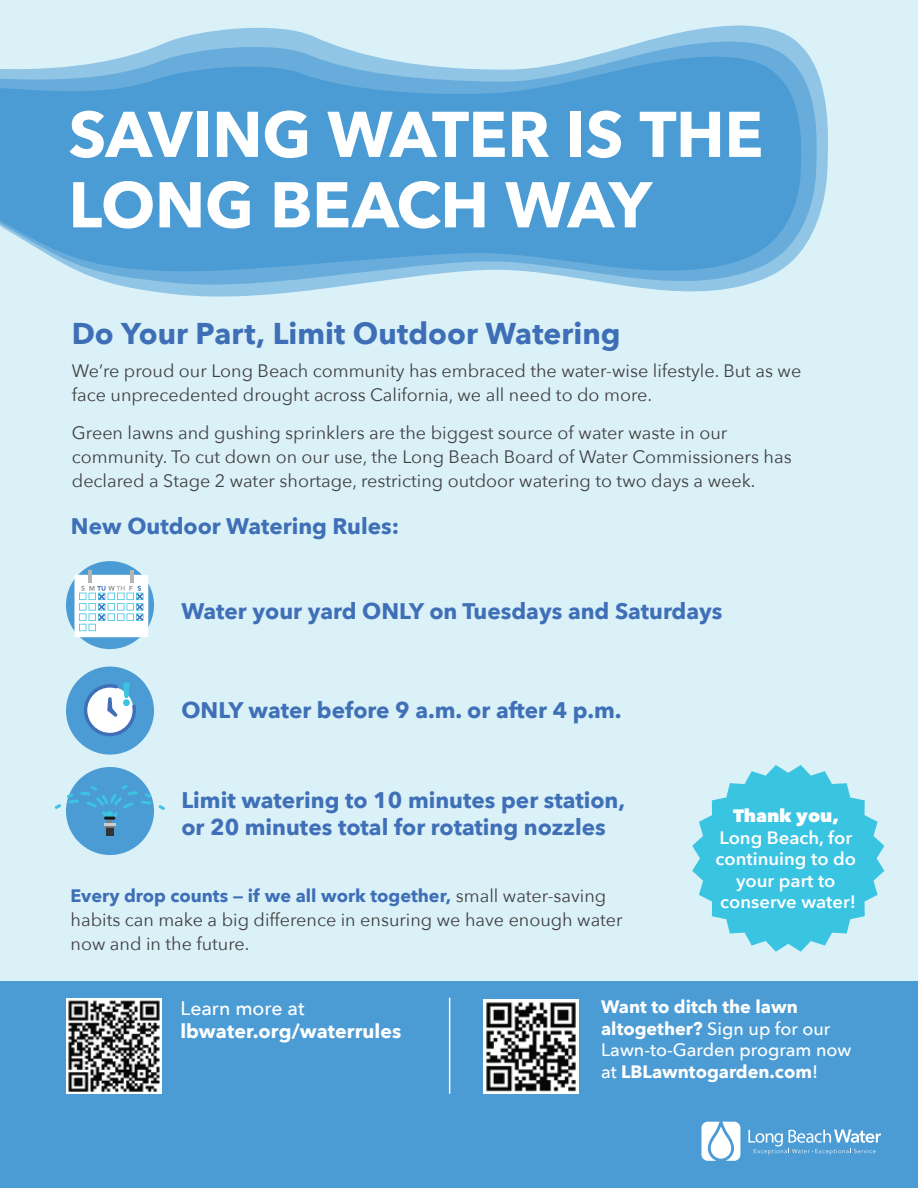
<style>
.page{position:relative;width:918px;height:1188px;background:#dbf1f8}
.page>*{position:absolute;margin:0;border:0;box-sizing:border-box;transform-origin:0 0}
.t1{font:700 63.75px/70.5px "Avenir Next";letter-spacing:-.005em;color:#fff}
.t2{font:700 30px "Avenir Next";color:#3e6fb6}
.t3{font:700 22.5px/27px "Avenir Next";color:#3f70b7}
.t4{font:700 19.5px "Avenir Next";letter-spacing:.005em;color:#fff}
.t5{font:500 19.5px "Avenir Next";color:#fff}
.t6{font:18px/24px "Avenir Next";color:#414042}
.t7{font:700 18px/21.6px "Avenir Next";color:#fff}
.t8{font:600 17.85px/21.5px "Avenir Next";color:#fff;text-align:center}
.t9{font:800 17.85px "Avenir Next";color:#fff}
.s1{font-weight:700;color:#3e6fb6}
.s2{font-weight:500}
</style>
<div class="page">
<div style="left:0;top:982px;width:918px;height:206px;background:#4b9cd5"></div>
<svg style="left:66px;top:561px;width:88px;height:88px"></svg>
<div style="left:66px;top:667px;width:88px;height:88px;background:#4b9cd5;border-radius:50%"></div>
<div style="left:66px;top:767px;width:88px;height:88px;background:#4b9cd5;border-radius:50%"></div>
<svg style="left:119px;top:26px;width:709px;height:271px"></svg>
<svg style="left:111px;top:42px;width:706px;height:243px"></svg>
<svg style="left:0;top:49px;width:805px;height:234px;background:#5ba5d8"></svg>
<svg style="left:748px;top:1129px;width:133px;height:26px"></svg>
<svg style="left:701px;top:1122px;width:39px;height:39px;background:#d9eaf6"></svg>
<div style="left:106px;top:828px;width:8px;height:8px;background:#343333"></div>
<svg style="left:54px;top:783px;width:111px;height:45px"></svg>
<svg style="left:75px;top:570px;width:73px;height:67px;background:#d9ecf4"></svg>
<svg style="left:84px;top:682px;width:52px;height:54px"></svg>
<svg style="left:692px;top:765px;width:192px;height:187px"></svg>
<img style="left:67px;top:999px;width:94px;height:94px">
<hr style="left:449px;top:998px;width:1px;height:96px;background:#fff">
<img style="left:484px;top:999px;width:94px;height:95px">
<h1 class="t1" style="left:69px;top:98px;width:696px">SAVING WATER IS THE<br>LONG BEACH WAY</h1>
<h2 class="t2" style="left:72px;top:308px;width:550px">Do Your Part, Limit Outdoor Watering</h2>
<p class="t6" style="left:72px;top:358px;width:731px">We’re proud our Long Beach community has embraced the water-wise lifestyle. But as we face unprecedented drought across California, we all need to do more.</p>
<p class="t6" style="left:72px;top:420px;width:721px">Green lawns and gushing sprinklers are the biggest source of water waste in our community. To cut down on our use, the Long Beach Board of Water Commissioners has declared a Stage 2 water shortage, restricting outdoor watering to two days a week.</p>
<p class="t3" style="left:71px;top:512px;width:330px">New Outdoor Watering Rules:</p>
<p class="t3" style="left:181px;top:598px;width:543px">Water your yard ONLY on Tuesdays and Saturdays</p>
<p class="t3" style="left:181px;top:696px;width:442px">ONLY water before 9 a.m. or after 4 p.m.</p>
<p class="t3" style="left:181px;top:786px;width:445px">Limit watering to 10 minutes per station, or 20 minutes total for rotating nozzles</p>
<p class="t6" style="left:71px;top:883px;width:554px"><span class="s1">Every drop counts — if we all work together,</span> small water-saving habits can make a big difference in ensuring we have enough water now and in the future.</p>
<p class="t9" style="left:733px;top:805px;width:107px">Thank you,</p>
<p class="t8" style="left:716px;top:826px;width:142px">Long Beach, for continuing to do your part to conserve water!</p>
<p class="t5" style="left:180px;top:991px;width:126px">Learn more at</p>
<p class="t4" style="left:180px;top:1014px;width:222px">lbwater.org/waterrules</p>
<p class="t7" style="left:601px;top:996px;width:252px">Want to ditch the lawn altogether? <span class="s2">Sign up for our<br>Lawn-to-Garden program now at</span> LBLawntogarden.com<span class="s2">!</span></p>
</div>
